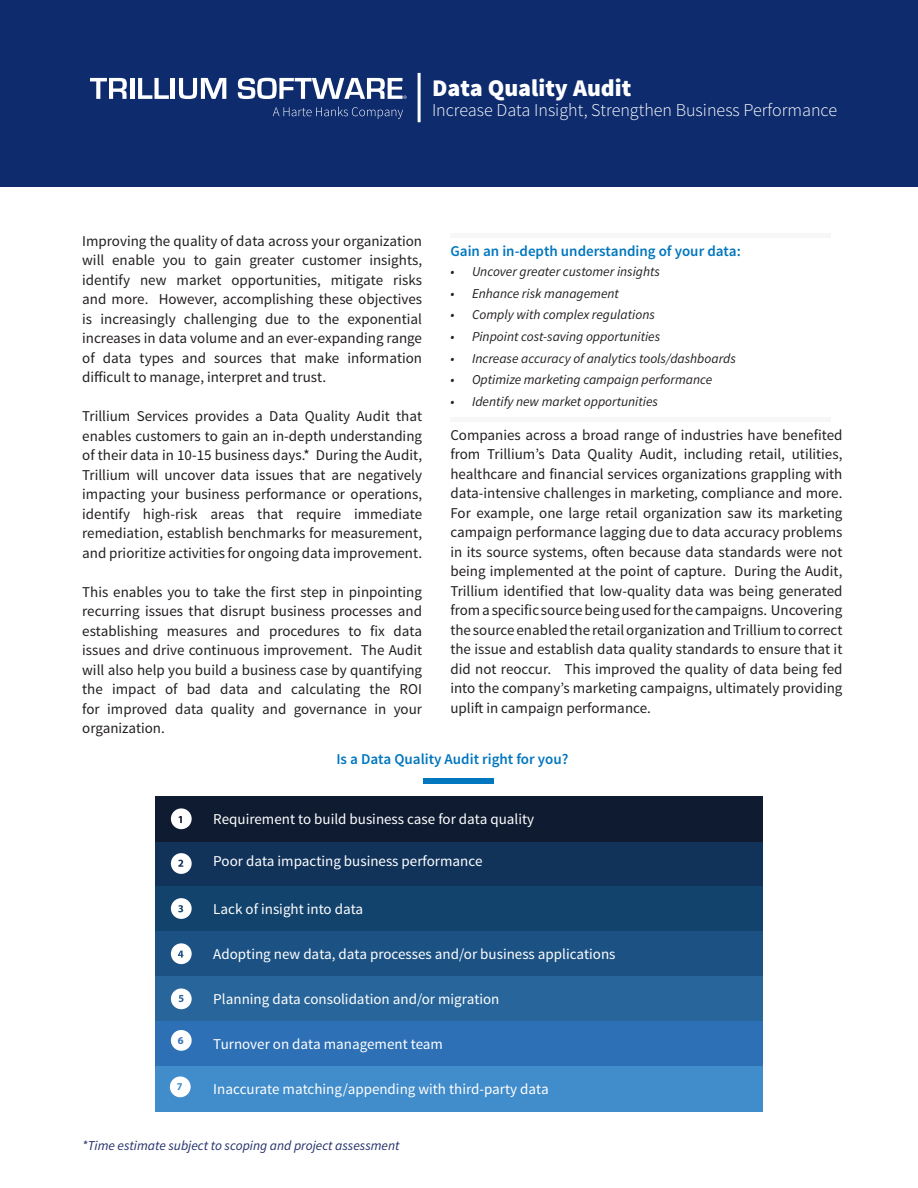
<style>
.page{position:relative;width:918px;height:1188px;background:#fff}
.page>*{position:absolute;margin:0;border:0;box-sizing:border-box;transform-origin:0 0}
.t1{font:900 24px "Source Sans Pro";color:#fff}
.Subhead{font:300 18px "Source Sans Pro";color:#fff}
.Copy{font:15px/19.5px "Source Sans Pro";color:#231f20;text-align:justify}
.Copy-2{font:15px "Source Sans Pro";color:#fff}
.Copy-3{font:600 15px "Source Sans Pro";color:#0076be}
.t2{font:italic 13.5px "Source Sans Pro";color:#231f20}
.Copy-4{font:italic 13.5px "Source Sans Pro";color:#233069}
.t3{font:700 10.5px "Myriad Pro";color:#2d70b6}
.t4{font:700 10.5px "Myriad Pro";color:#418cca}
</style>
<div class="page">
<div style="left:0;top:0;width:918px;height:186px;background:#0d2b6d"></div>
<div style="left:418px;top:73px;width:3px;height:49px;border:2px solid #fff"></div>
<svg style="left:90px;top:78px;width:37px;height:21px"></svg>
<hr style="left:130px;top:78px;width:4px;height:21px;background:#fff">
<svg style="left:138px;top:78px;width:31px;height:21px"></svg>
<hr style="left:171px;top:78px;width:4px;height:21px;background:#fff">
<svg style="left:179px;top:78px;width:47px;height:21px"></svg>
<svg style="left:238px;top:78px;width:169px;height:21px"></svg>
<svg style="left:273px;top:107px;width:130px;height:12px"></svg>
<div style="left:450px;top:233px;width:381px;height:5px;background:#f7f7f8"></div>
<div style="left:450px;top:417px;width:381px;height:5px;background:#f7f7f8"></div>
<div style="left:155px;top:841px;width:608px;height:45px;background:#11335a"></div>
<div style="left:155px;top:796px;width:608px;height:45px;background:#0e1b31"></div>
<div style="left:155px;top:886px;width:608px;height:45px;background:#12436d"></div>
<div style="left:155px;top:931px;width:608px;height:45px;background:#1c5184"></div>
<div style="left:155px;top:976px;width:608px;height:45px;background:#28659a"></div>
<div style="left:155px;top:1021px;width:608px;height:45px;background:#2d70b6"></div>
<div style="left:155px;top:1066px;width:608px;height:46px;background:#418cca"></div>
<div style="left:171px;top:943px;width:21px;height:21px;background:#fff;border-radius:50%"></div>
<div style="left:171px;top:988px;width:21px;height:21px;background:#fff;border-radius:50%"></div>
<div style="left:171px;top:1030px;width:21px;height:21px;background:#fff;border-radius:50%"></div>
<div style="left:170px;top:1076px;width:21px;height:21px;background:#fff;border-radius:50%"></div>
<div style="left:171px;top:808px;width:21px;height:21px;background:#fff;border-radius:50%"></div>
<svg style="left:179px;top:816px;width:3px;height:7px"></svg>
<div style="left:171px;top:853px;width:21px;height:21px;background:#fff;border-radius:50%"></div>
<svg style="left:178px;top:860px;width:5px;height:7px"></svg>
<div style="left:171px;top:898px;width:21px;height:21px;background:#fff;border-radius:50%"></div>
<svg style="left:178px;top:905px;width:5px;height:7px"></svg>
<svg style="left:178px;top:951px;width:5px;height:7px"></svg>
<svg style="left:179px;top:995px;width:5px;height:7px"></svg>
<div style="left:424px;top:778px;width:70px;height:6px;background:#0076be"></div>
<p class="t1" style="left:432px;top:72px;width:201px">Data Quality Audit</p>
<p class="Subhead" style="left:432px;top:99px;width:407px">Increase Data Insight, Strengthen Business Performance</p>
<p class="Copy" style="left:82px;top:231px;width:341px">Improving the quality of data across your organization will enable you to gain greater customer insights, identify new market opportunities, mitigate risks and more. However, accomplishing these objectives is increasingly challenging due to the exponential increases in data volume and an ever-expanding range of data types and sources that make information difficult to manage, interpret and trust.</p>
<p class="Copy" style="left:82px;top:407px;width:341px">Trillium Services provides a Data Quality Audit that enables customers to gain an in-depth understanding of their data in 10-15 business days.* During the Audit, Trillium will uncover data issues that are negatively impacting your business performance or operations, identify high-risk areas that require immediate remediation, establish benchmarks for measurement, and prioritize activities for ongoing data improvement.</p>
<p class="Copy" style="left:82px;top:582px;width:341px">This enables you to take the first step in pinpointing recurring issues that disrupt business processes and establishing measures and procedures to fix data issues and drive continuous improvement. The Audit will also help you build a business case by quantifying the impact of bad data and calculating the ROI for improved data quality and governance in your organization.</p>
<p class="Copy-3" style="left:450px;top:242px;width:292px">Gain an in-depth understanding of your data:</p>
<p class="t2" style="left:450px;top:263px;width:211px">• Uncover greater customer insights</p>
<p class="t2" style="left:450px;top:285px;width:170px">• Enhance risk management</p>
<p class="t2" style="left:450px;top:306px;width:206px">• Comply with complex regulations</p>
<p class="t2" style="left:450px;top:328px;width:211px">• Pinpoint cost-saving opportunities</p>
<p class="t2" style="left:450px;top:350px;width:287px">• Increase accuracy of analytics tools/dashboards</p>
<p class="t2" style="left:450px;top:371px;width:264px">• Optimize marketing campaign performance</p>
<p class="t2" style="left:450px;top:393px;width:209px">• Identify new market opportunities</p>
<p class="Copy" style="left:450px;top:425px;width:394px">Companies across a broad range of industries have benefited from Trillium’s Data Quality Audit, including retail, utilities, healthcare and financial services organizations grappling with data-intensive challenges in marketing, compliance and more.<br>For example, one large retail organization saw its marketing campaign performance lagging due to data accuracy problems in its source systems, often because data standards were not being implemented at the point of capture. During the Audit, Trillium identified that low-quality data was being generated from a specific source being used for the campaigns. Uncovering the source enabled the retail organization and Trillium to correct the issue and establish data quality standards to ensure that it did not reoccur. This improved the quality of data being fed into the company’s marketing campaigns, ultimately providing uplift in campaign performance.</p>
<p class="t3" style="left:178px;top:1033px;width:7px">6</p>
<p class="t4" style="left:177px;top:1080px;width:7px">7</p>
<p class="Copy-3" style="left:336px;top:749px;width:234px">Is a Data Quality Audit right for you?</p>
<p class="Copy-2" style="left:213px;top:810px;width:322px">Requirement to build business case for data quality</p>
<p class="Copy-2" style="left:213px;top:852px;width:271px">Poor data impacting business performance</p>
<p class="Copy-2" style="left:213px;top:900px;width:151px">Lack of insight into data</p>
<p class="Copy-2" style="left:213px;top:945px;width:404px">Adopting new data, data processes and/or business applications</p>
<p class="Copy-2" style="left:213px;top:990px;width:288px">Planning data consolidation and/or migration</p>
<p class="Copy-2" style="left:213px;top:1035px;width:231px">Turnover on data management team</p>
<p class="Copy-2" style="left:213px;top:1080px;width:337px">Inaccurate matching/appending with third-party data</p>
<p class="Copy-4" style="left:82px;top:1137px;width:319px">*Time estimate subject to scoping and project assessment</p>
</div>
